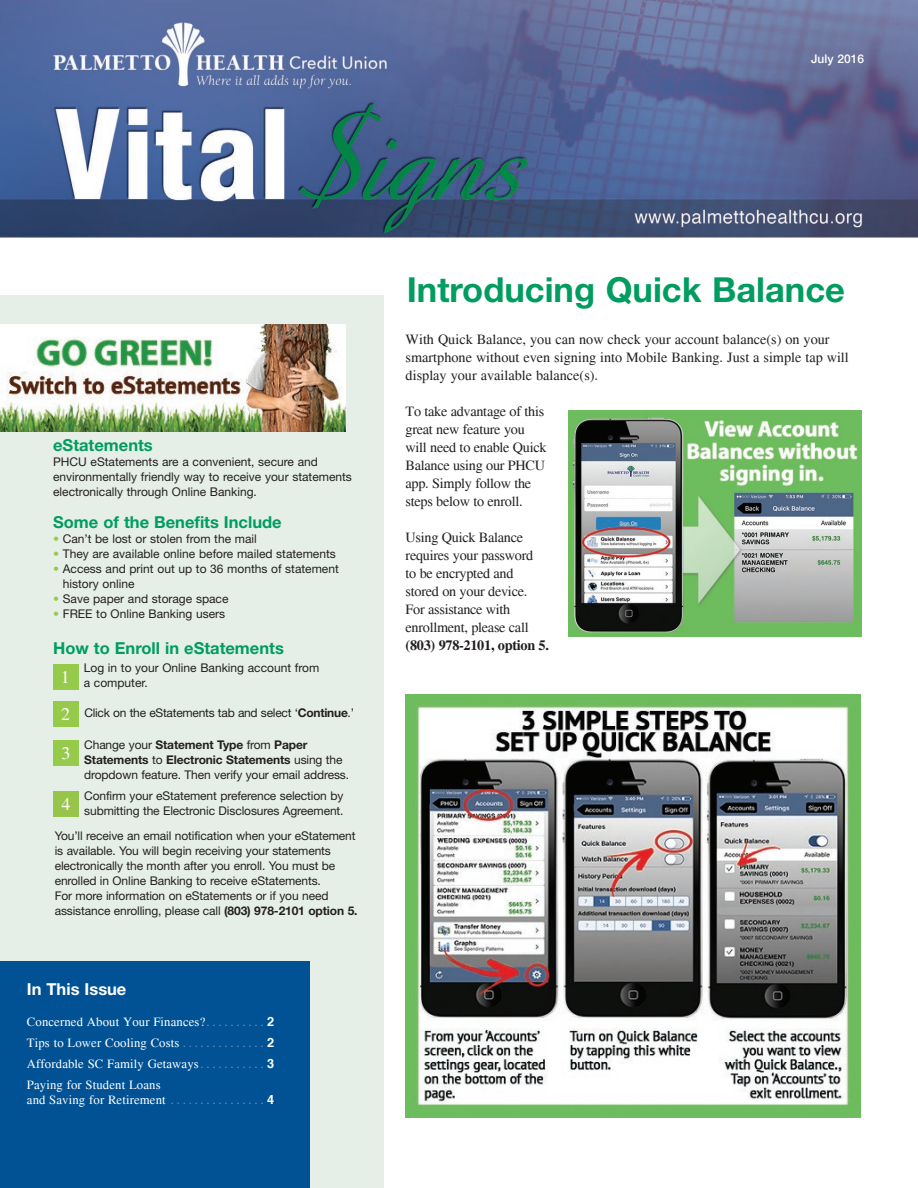
<style>
.page{position:relative;width:918px;height:1188px;background:#fff}
.page>*{position:absolute;margin:0;border:0;box-sizing:border-box;transform-origin:0 0}
.HEADLINE{font:700 34.5px "Helvetica Neue LT Std";color:#009c60}
.t1{font:18px "Times";color:#fff}
.SB_SUBHEAD{font:700 16.5px "Helvetica Neue LT Std";color:#009c60}
.SUBHEAD{font:700 16.5px "Helvetica Neue LT Std";color:#fff}
.BODY{font:14.25px/18px "Times";letter-spacing:-.02em;color:#231f20}
.BODY-2{font:14.25px/18px "Times";color:#231f20}
.BODY-3{font:12.75px/14.2px "Times";letter-spacing:.01em;color:#fff}
.BODY-4{font:700 12.75px "Helvetica";color:#fff}
.SB_BULLET{font:12px/15px "Helvetica Neue LT Std";color:#231f20}
.SB_BODY{font:12px/15px "Helvetica Neue LT Std";letter-spacing:-.01em;color:#231f20}
.SB_BULLET-2{font:12px "Helvetica Neue LT Std";letter-spacing:-.02em;color:#231f20}
.t2{font:500 12px "Helvetica Neue LT Std";color:#fff}
.s1{color:#96ca4b}
.s2{font-weight:700}
.s3{color:#7491c0}
</style>
<div class="page">
<img style="left:569px;top:410px;width:292px;height:226px">
<div style="left:0;top:295px;width:383px;height:893px;background:#e5efe7"></div>
<div style="left:0;top:962px;width:309px;height:226px;background:#005294"></div>
<img style="left:0;top:0;width:918px;height:237px">
<div style="left:54px;top:741px;width:25px;height:25px;background:#96ca4b"></div>
<div style="left:53px;top:702px;width:26px;height:25px;background:#96ca4b"></div>
<div style="left:53px;top:664px;width:26px;height:25px;background:#96ca4b"></div>
<div style="left:54px;top:792px;width:25px;height:25px;background:#97c44b"></div>
<img style="left:406px;top:694px;width:454px;height:424px">
<img style="left:0;top:324px;width:345px;height:107px">
<p class="t2" style="left:811px;top:52px;width:54px">July 2016</p>
<p class="SB_SUBHEAD" style="left:53px;top:435px;width:101px">eStatements</p>
<p class="SB_BODY" style="left:53px;top:455px;width:300px">PHCU eStatements are a convenient, secure and environmentally friendly way to receive your statements electronically through Online Banking.</p>
<p class="SB_SUBHEAD" style="left:53px;top:512px;width:230px">Some of the Benefits Include</p>
<p class="SB_BULLET" style="left:53px;top:531px;width:205px"><span class="s1">•</span> Can’t be lost or stolen from the mail</p>
<p class="SB_BULLET" style="left:53px;top:546px;width:284px"><span class="s1">•</span> They are available online before mailed statements</p>
<p class="SB_BULLET" style="left:63px;top:561px;width:278px;text-indent:-10px"><span class="s1">•</span> Access and print out up to 36 months of statement history online</p>
<p class="SB_BULLET" style="left:53px;top:591px;width:177px"><span class="s1">•</span> Save paper and storage space</p>
<p class="SB_BULLET" style="left:53px;top:606px;width:173px"><span class="s1">•</span> FREE to Online Banking users</p>
<p class="SB_SUBHEAD" style="left:53px;top:638px;width:232px">How to Enroll in eStatements</p>
<p class="SB_BULLET" style="left:84px;top:660px;width:237px">Log in to your Online Banking account from a computer.</p>
<p class="SB_BULLET-2" style="left:84px;top:705px;width:271px">Click on the eStatements tab and select ‘<span class="s2">Continue</span>.’</p>
<p class="SB_BULLET" style="left:84px;top:737px;width:266px">Change your <span class="s2">Statement Type</span> from <span class="s2">Paper<br>Statements</span> to <span class="s2">Electronic Statements</span> using the dropdown feature. Then verify your email address.</p>
<p class="SB_BULLET" style="left:84px;top:788px;width:261px">Confirm your eStatement preference selection by submitting the Electronic Disclosures Agreement.</p>
<p class="SB_BODY" style="left:55px;top:828px;width:304px">You’ll receive an email notification when your eStatement is available. You will begin receiving your statements electronically the month after you enroll. You must be enrolled in Online Banking to receive eStatements.<br>For more information on eStatements or if you need assistance enrolling, please call <span class="s2">(803) 978-2101 option 5.</span></p>
<p class="t1" style="left:61px;top:667px;width:10px">1</p>
<p class="t1" style="left:61px;top:704px;width:10px">2</p>
<p class="t1" style="left:62px;top:743px;width:10px">3</p>
<p class="t1" style="left:61px;top:794px;width:10px">4</p>
<p class="SUBHEAD" style="left:27px;top:979px;width:101px">In This Issue</p>
<p class="BODY-3" style="left:27px;top:1015px;width:183px">Concerned About Your Finances?<span class="s3">...........</span></p>
<p class="BODY-4" style="left:267px;top:1012px;width:9px">2</p>
<p class="BODY-3" style="left:27px;top:1036px;width:157px">Tips to Lower Cooling Costs<span class="s3">...............</span></p>
<p class="BODY-4" style="left:267px;top:1033px;width:9px">2</p>
<p class="BODY-3" style="left:27px;top:1057px;width:176px">Affordable SC Family Getaways<span class="s3">............</span></p>
<p class="BODY-4" style="left:267px;top:1054px;width:9px">3</p>
<p class="BODY-3" style="left:27px;top:1078px;width:145px">Paying for Student Loans and Saving for Retirement<span class="s3">.................</span></p>
<p class="BODY-4" style="left:267px;top:1089px;width:9px">4</p>
<p class="HEADLINE" style="left:407px;top:268px;width:440px">Introducing Quick Balance</p>
<p class="BODY-2" style="left:406px;top:331px;width:445px">With Quick Balance, you can now check your account balance(s) on your smartphone without even signing into Mobile Banking. Just a simple tap will display your available balance(s).</p>
<p class="BODY" style="left:406px;top:403px;width:143px">To take advantage of this great new feature you will need to enable Quick<br>Balance using our PHCU app. Simply follow the steps below to enroll.</p>
<p class="BODY" style="left:406px;top:529px;width:145px">Using Quick Balance requires your password<br>to be encrypted and stored on your device.<br>For assistance with enrollment, please call <span class="s2">(803) 978-2101, option 5.</span></p>
</div>
